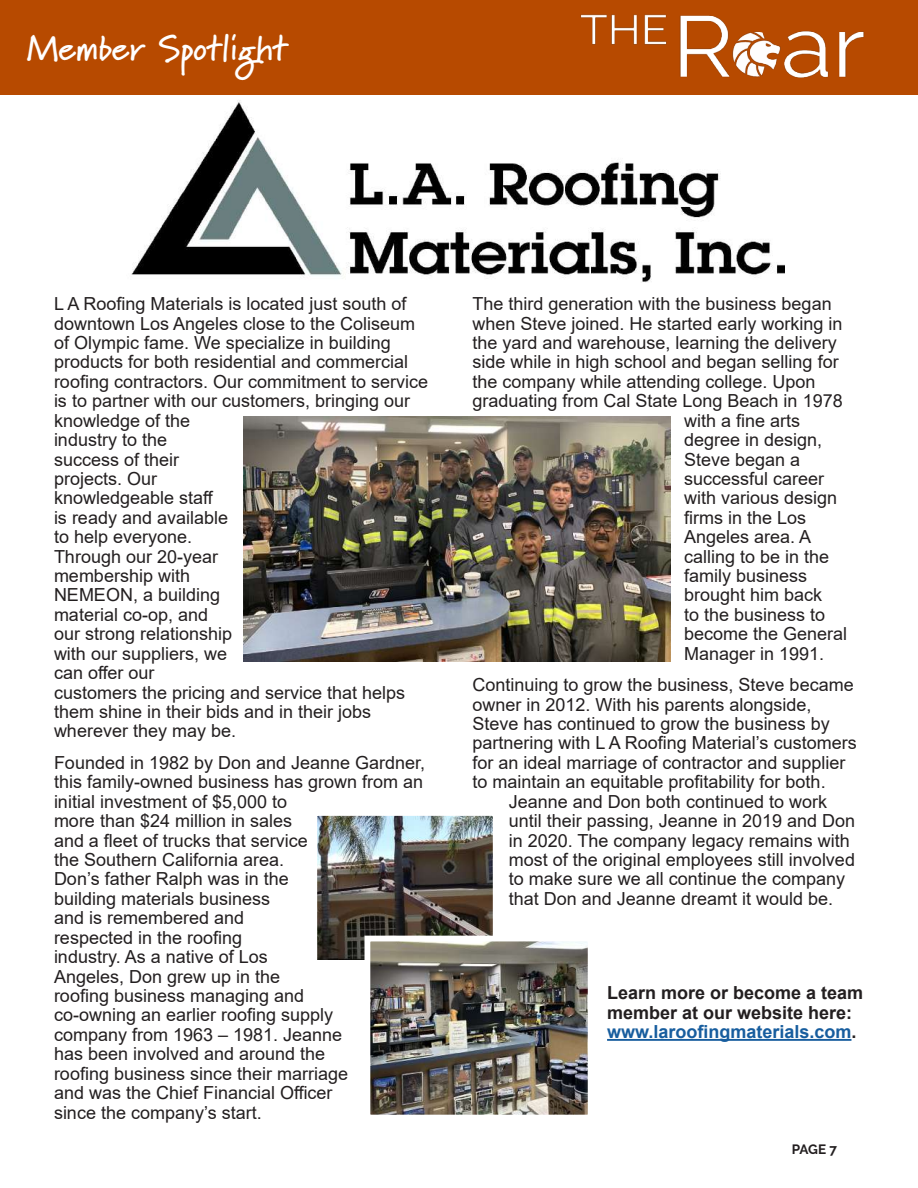
<style>
.page{position:relative;width:918px;height:1188px;background:#fff}
.page>*{position:absolute;margin:0;border:0;box-sizing:border-box;transform-origin:0 0}
.t1{font:700 36px "Marydale";color:#fff}
.t2{font:18px/19.4px "Arial";color:#231f20}
.t3{font:700 18px/19.5px "Arial";color:#231f20}
.t4{font:700 13.5px "Raleway";color:#231f20}
.s1{color:#175d9e}
</style>
<div class="page">
<div style="left:0;top:0;width:918px;height:94px;background:#b74a00"></div>
<img style="left:580px;top:14px;width:284px;height:81px">
<img style="left:319px;top:817px;width:172px;height:142px">
<div style="left:315px;top:813px;width:180px;height:156px;border:3px solid #fff"></div>
<img style="left:131px;top:100px;width:653px;height:183px">
<img style="left:243px;top:417px;width:428px;height:245px">
<img style="left:371px;top:943px;width:216px;height:170px">
<div style="left:364px;top:936px;width:230px;height:184px;border:6px solid #fff"></div>
<hr style="left:607px;top:1039px;width:244px;height:2px;background:#175d9e">
<h1 class="t1" style="left:27px;top:26px;width:261px">Member Spotlight</h1>
<p class="t2" style="left:54px;top:294px;width:376px">L A Roofing Materials is located just south of downtown Los Angeles close to the Coliseum of Olympic fame. We specialize in building products for both residential and commercial roofing contractors. Our commitment to service is to partner with our customers, bringing our knowledge of the<br>industry to the<br>success of their<br>projects. Our<br>knowledgeable staff<br>is ready and available<br>to help everyone.<br>Through our 20-year<br>membership with<br>NEMEON, a building<br>material co-op, and<br>our strong relationship<br>with our suppliers, we<br>can offer our<br>customers the pricing and service that helps them shine in their bids and in their jobs wherever they may be.</p>
<p class="t2" style="left:54px;top:753px;width:373px">Founded in 1982 by Don and Jeanne Gardner, this family-owned business has grown from an initial investment of $5,000 to<br>more than $24 million in sales<br>and a fleet of trucks that service<br>the Southern California area.<br>Don’s father Ralph was in the<br>building materials business<br>and is remembered and<br>respected in the roofing<br>industry. As a native of Los<br>Angeles, Don grew up in the<br>roofing business managing and<br>co-owning an earlier roofing supply<br>company from 1963 – 1981. Jeanne<br>has been involved and around the<br>roofing business since their marriage<br>and was the Chief Financial Officer<br>since the company’s start.</p>
<p class="t2" style="left:472px;top:294px;width:361px">The third generation with the business began</p>
<p class="t2" style="left:472px;top:313px;width:372px">when Steve joined. He started early working in</p>
<p class="t2" style="left:472px;top:333px;width:366px">the yard and warehouse, learning the delivery</p>
<p class="t2" style="left:472px;top:352px;width:368px">side while in high school and began selling for</p>
<p class="t2" style="left:472px;top:372px;width:345px">the company while attending college. Upon</p>
<p class="t2" style="left:472px;top:391px;width:372px">graduating from Cal State Long Beach in 1978</p>
<p class="t2" style="left:684px;top:411px;width:118px">with a fine arts</p>
<p class="t2" style="left:684px;top:430px;width:140px">degree in design,</p>
<p class="t2" style="left:684px;top:449px;width:118px">Steve began a</p>
<p class="t2" style="left:684px;top:469px;width:142px">successful career</p>
<p class="t2" style="left:684px;top:488px;width:155px">with various design</p>
<p class="t2" style="left:684px;top:508px;width:124px">firms in the Los</p>
<p class="t2" style="left:684px;top:527px;width:129px">Angeles area. A</p>
<p class="t2" style="left:684px;top:547px;width:147px">calling to be in the</p>
<p class="t2" style="left:684px;top:566px;width:125px">family business</p>
<p class="t2" style="left:684px;top:585px;width:140px">brought him back</p>
<p class="t2" style="left:684px;top:605px;width:143px">to the business to</p>
<p class="t2" style="left:684px;top:624px;width:165px">become the General</p>
<p class="t2" style="left:684px;top:644px;width:142px">Manager in 1991.</p>
<p class="t2" style="left:472px;top:675px;width:383px">Continuing to grow the business, Steve became</p>
<p class="t2" style="left:472px;top:694px;width:341px">owner in 2012. With his parents alongside,</p>
<p class="t2" style="left:472px;top:714px;width:359px">Steve has continued to grow the business by</p>
<p class="t2" style="left:472px;top:733px;width:386px">partnering with L A Roofing Material’s customers</p>
<p class="t2" style="left:472px;top:753px;width:375px">for an ideal marriage of contractor and supplier</p>
<p class="t2" style="left:472px;top:772px;width:355px">to maintain an equitable profitability for both.</p>
<p class="t2" style="left:509px;top:792px;width:320px">Jeanne and Don both continued to work</p>
<p class="t2" style="left:509px;top:811px;width:348px">until their passing, Jeanne in 2019 and Don</p>
<p class="t2" style="left:509px;top:830px;width:342px">in 2020. The company legacy remains with</p>
<p class="t2" style="left:509px;top:850px;width:348px">most of the original employees still involved</p>
<p class="t2" style="left:509px;top:869px;width:338px">to make sure we all continue the company</p>
<p class="t2" style="left:509px;top:889px;width:326px">that Don and Jeanne dreamt it would be.</p>
<p class="t3" style="left:607px;top:983px;width:258px">Learn more or become a team member at our website here: <span class="s1">www.laroofingmaterials.com</span>.</p>
<p class="t4" style="left:792px;top:1141px;width:47px">PAGE 7</p>
</div>
